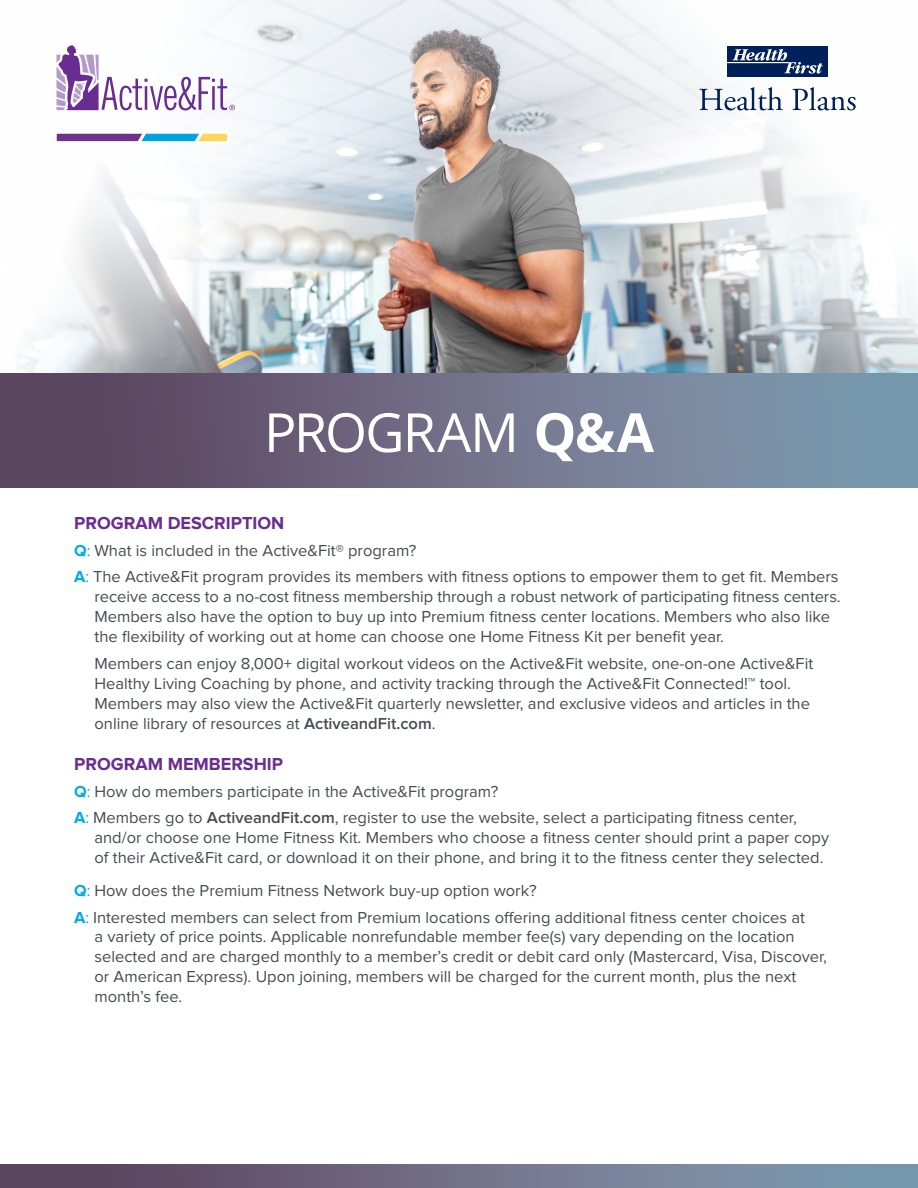
<style>
.page{position:relative;width:918px;height:1188px;background:#fff}
.page>*{position:absolute;margin:0;border:0;box-sizing:border-box;transform-origin:0 0}
.t1{font:54px "Open Sans";letter-spacing:-.035em;color:#fff}
.Subhead{font:700 18px "Proxima Nova";color:#692c91}
.t2{font:16.5px/19.8px "Proxima Nova";color:#464b54}
.s1{font-weight:700}
.s2{font-weight:700;color:#00abe7}
.s3{color:#00abe7}
.s4{font-weight:600}
</style>
<div class="page">
<div style="left:0;top:1165px;width:918px;height:23px;background:linear-gradient(to right,#5c3e5a,#81a0b6)"></div>
<img style="left:0;top:0;width:918px;height:374px">
<div style="left:0;top:374px;width:918px;height:114px;background:linear-gradient(to right,#5c3e5a,#81a0b6)"></div>
<svg style="left:57px;top:45px;width:178px;height:65px"></svg>
<svg style="left:54px;top:131px;width:176px;height:13px"></svg>
<div style="left:727px;top:46px;width:101px;height:31px;background:#00205b"></div>
<hr style="left:727px;top:62px;width:61px;height:1px;background:#fff">
<svg style="left:732px;top:49px;width:91px;height:25px"></svg>
<svg style="left:699px;top:87px;width:84px;height:23px"></svg>
<svg style="left:792px;top:87px;width:64px;height:23px"></svg>
<h1 class="t1" style="left:264px;top:395px;width:392px">PROGRAM <span class="s1">Q&amp;A</span></h1>
<p class="Subhead" style="left:74px;top:515px;width:212px">PROGRAM DESCRIPTION</p>
<p class="t2" style="left:74px;top:541px;width:344px"><span class="s2">Q</span><span class="s3">:</span> What is included in the Active&amp;Fit® program?</p>
<p class="t2" style="left:94px;top:568px;width:748px;text-indent:-20px"><span class="s2">A</span><span class="s3">:</span> The Active&amp;Fit program provides its members with fitness options to empower them to get fit. Members receive access to a no-cost fitness membership through a robust network of participating fitness centers.<br>Members also have the option to buy up into Premium fitness center locations. Members who also like the flexibility of working out at home can choose one Home Fitness Kit per benefit year.</p>
<p class="t2" style="left:94px;top:654px;width:720px">Members can enjoy 8,000+ digital workout videos on the Active&amp;Fit website, one-on-one Active&amp;Fit Healthy Living Coaching by phone, and activity tracking through the Active&amp;Fit Connected!™ tool.<br>Members may also view the Active&amp;Fit quarterly newsletter, and exclusive videos and articles in the online library of resources at <span class="s4">ActiveandFit.com</span>.</p>
<p class="Subhead" style="left:74px;top:756px;width:210px">PROGRAM MEMBERSHIP</p>
<p class="t2" style="left:74px;top:782px;width:426px"><span class="s2">Q</span><span class="s3">:</span> How do members participate in the Active&amp;Fit program?</p>
<p class="t2" style="left:94px;top:808px;width:736px;text-indent:-20px"><span class="s2">A</span><span class="s3">:</span> Members go to <span class="s4">ActiveandFit.com</span>, register to use the website, select a participating fitness center, and/or choose one Home Fitness Kit. Members who choose a fitness center should print a paper copy of their Active&amp;Fit card, or download it on their phone, and bring it to the fitness center they selected.</p>
<p class="t2" style="left:74px;top:881px;width:464px"><span class="s2">Q</span><span class="s3">:</span> How does the Premium Fitness Network buy-up option work?</p>
<p class="t2" style="left:94px;top:908px;width:734px;text-indent:-20px"><span class="s2">A</span><span class="s3">:</span> Interested members can select from Premium locations offering additional fitness center choices at<br>a variety of price points. Applicable nonrefundable member fee(s) vary depending on the location selected and are charged monthly to a member’s credit or debit card only (Mastercard, Visa, Discover, or American Express). Upon joining, members will be charged for the current month, plus the next month’s fee.</p>
</div>
